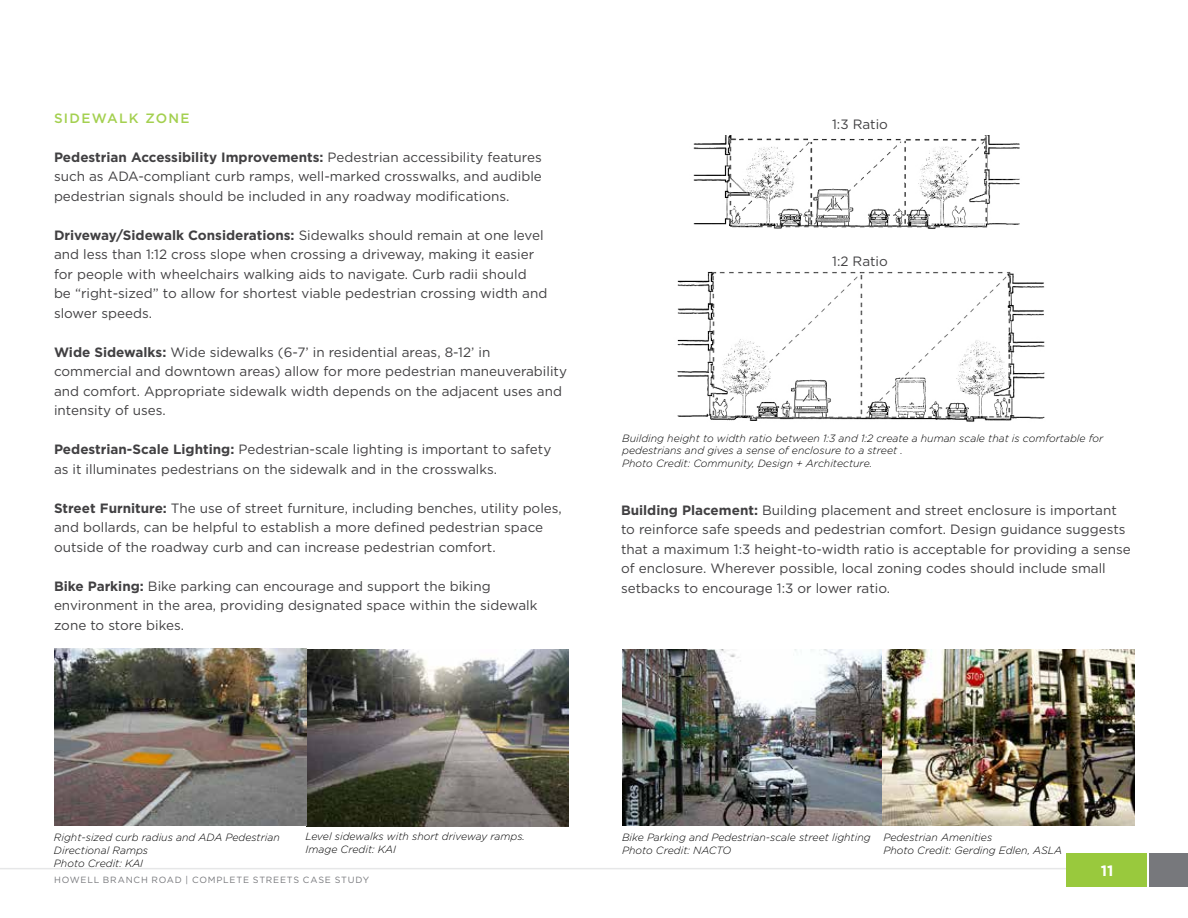
<style>
.page{position:relative;width:1188px;height:918px;background:#fff}
.page>*{position:absolute;margin:0;border:0;box-sizing:border-box;transform-origin:0 0}
.t1{font:700 15px "Gotham";color:#fff}
.t2{font:13.5px/19.5px "Gotham";color:#414042}
.t3{font:500 13.5px "Gotham";letter-spacing:.1em;color:#a4d050}
.t4{font:italic 300 10.5px/12.6px "Gotham";color:#000}
.t5{font:9px "Gotham";letter-spacing:.085em;color:#77787c}
.s1{font-weight:700}
</style>
<div class="page">
<hr style="left:0;top:868px;width:1074px;height:1px;background:#e6e7e8">
<div style="left:1066px;top:854px;width:82px;height:33px;background:#99c93d"></div>
<div style="left:1149px;top:854px;width:39px;height:33px;background:#77787c"></div>
<img style="left:693px;top:136px;width:327px;height:93px">
<div style="left:844px;top:142px;width:39px;height:8px;background:#fff"></div>
<img style="left:54px;top:648px;width:514px;height:178px">
<img style="left:622px;top:649px;width:513px;height:176px">
<img style="left:677px;top:271px;width:368px;height:151px">
<p class="t3" style="left:54px;top:109px;width:137px">SIDEWALK ZONE</p>
<p class="t2" style="left:54px;top:147px;width:489px;text-align:justify"><span class="s1">Pedestrian Accessibility Improvements:</span> Pedestrian accessibility features such as ADA-compliant curb ramps, well-marked crosswalks, and audible pedestrian signals should be included in any roadway modifications.</p>
<p class="t2" style="left:54px;top:225px;width:495px"><span class="s1">Driveway/Sidewalk Considerations:</span> Sidewalks should remain at one level and less than 1:12 cross slope when crossing a driveway, making it easier for people with wheelchairs walking aids to navigate. Curb radii should<br>be “right-sized” to allow for shortest viable pedestrian crossing width and slower speeds.</p>
<p class="t2" style="left:54px;top:342px;width:515px"><span class="s1">Wide Sidewalks:</span> Wide sidewalks (6-7’ in residential areas, 8-12’ in commercial and downtown areas) allow for more pedestrian maneuverability and comfort. Appropriate sidewalk width depends on the adjacent uses and intensity of uses.</p>
<p class="t2" style="left:54px;top:439px;width:499px"><span class="s1">Pedestrian-Scale Lighting:</span> Pedestrian-scale lighting is important to safety as it illuminates pedestrians on the sidewalk and in the crosswalks.</p>
<p class="t2" style="left:54px;top:498px;width:509px"><span class="s1">Street Furniture:</span> The use of street furniture, including benches, utility poles, and bollards, can be helpful to establish a more defined pedestrian space outside of the roadway curb and can increase pedestrian comfort.</p>
<p class="t2" style="left:54px;top:576px;width:485px"><span class="s1">Bike Parking:</span> Bike parking can encourage and support the biking environment in the area, providing designated space within the sidewalk zone to store bikes.</p>
<p class="t2" style="left:832px;top:114px;width:57px">1:3 Ratio</p>
<p class="t2" style="left:832px;top:252px;width:57px">1:2 Ratio</p>
<p class="t4" style="left:622px;top:432px;width:483px">Building height to width ratio between 1:3 and 1:2 create a human scale that is comfortable for pedestrians and gives a sense of enclosure to a street .<br>Photo Credit: Community, Design + Architecture.</p>
<p class="t2" style="left:621px;top:500px;width:511px"><span class="s1">Building Placement:</span> Building placement and street enclosure is important to reinforce safe speeds and pedestrian comfort. Design guidance suggests that a maximum 1:3 height-to-width ratio is acceptable for providing a sense of enclosure. Wherever possible, local zoning codes should include small setbacks to encourage 1:3 or lower ratio.</p>
<p class="t4" style="left:54px;top:831px;width:227px">Right-sized curb radius and ADA Pedestrian<br>Directional Ramps<br>Photo Credit: KAI</p>
<p class="t4" style="left:306px;top:830px;width:221px">Level sidewalks with short driveway ramps.<br>Image Credit: KAI</p>
<p class="t5" style="left:54px;top:874px;width:317px">HOWELL BRANCH ROAD | COMPLETE STREETS CASE STUDY</p>
<p class="t4" style="left:622px;top:831px;width:250px">Bike Parking and Pedestrian-scale street lighting<br>Photo Credit: NACTO</p>
<p class="t4" style="left:883px;top:831px;width:180px">Pedestrian Amenities<br>Photo Credit: Gerding Edlen, ASLA</p>
<p class="t1" style="left:1101px;top:861px;width:14px">11</p>
</div>
